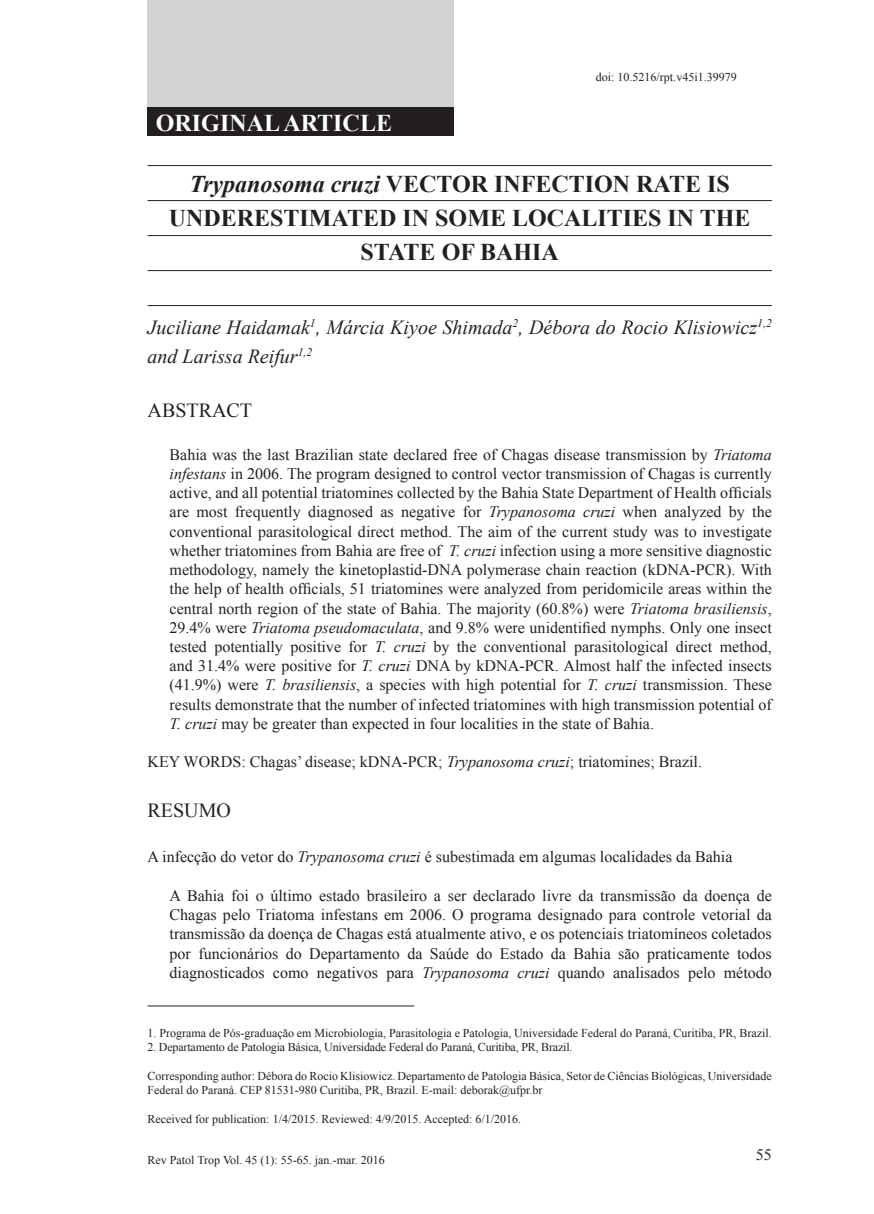
<style>
.page{position:relative;width:874px;height:1214px;background:#fff}
.page>*{position:absolute;margin:0;border:0;box-sizing:border-box;transform-origin:0 0}
.t1{font:700 24px/34px "Times New Roman";color:#231f20;text-align:center}
.t2{font:700 24px "Times New Roman";color:#fff}
.t3{font:italic 20px/28.8px "Times New Roman";color:#231f20}
.t4{font:20px "Times New Roman";color:#231f20}
.resumo{font:16px/19.2px "Times New Roman";color:#231f20;text-align:justify}
.t5{font:12px/14.4px "Times New Roman";color:#231f20}
.s1{font-style:italic}
</style>
<div class="page">
<div style="left:147px;top:0;width:307px;height:108px;background:#d1d2d4"></div>
<div style="left:147px;top:108px;width:307px;height:28px;background:#231f20"></div>
<hr style="left:147px;top:270px;width:624px;height:1px;background:#231f20">
<hr style="left:147px;top:305px;width:624px;height:1px;background:#231f20">
<hr style="left:147px;top:200px;width:624px;height:1px;background:#231f20">
<hr style="left:147px;top:235px;width:624px;height:1px;background:#231f20">
<hr style="left:147px;top:165px;width:624px;height:1px;background:#231f20">
<hr style="left:147px;top:1005px;width:267px;height:1px;background:#231f20">
<p class="t2" style="left:156px;top:106px;width:237px">ORIGINAL ARTICLE</p>
<p class="t5" style="left:595px;top:70px;width:142px">doi: 10.5216/rpt.v45i1.39979</p>
<p class="t1" style="left:169px;top:166px;width:583px"><span class="s1">Trypanosoma cruzi</span> VECTOR INFECTION RATE IS<br>UNDERESTIMATED IN SOME LOCALITIES IN THE<br>STATE OF BAHIA</p>
<p class="t3" style="left:147px;top:312px;width:625px">Juciliane Haidamak<sup>1</sup>, Márcia Kiyoe Shimada<sup>2</sup>, Débora do Rocio Klisiowicz<sup>1,2 </sup>and Larissa Reifur<sup>1,2</sup></p>
<p class="t4" style="left:147px;top:396px;width:106px">ABSTRACT</p>
<p class="resumo" style="left:169px;top:444px;width:603px">Bahia was the last Brazilian state declared free of Chagas disease transmission by <span class="s1">Triatoma infestans</span> in 2006. The program designed to control vector transmission of Chagas is currently active, and all potential triatomines collected by the Bahia State Department of Health officials are most frequently diagnosed as negative for <span class="s1">Trypanosoma cruzi</span> when analyzed by the conventional parasitological direct method. The aim of the current study was to investigate whether triatomines from Bahia are free of <span class="s1">T. cruzi</span> infection using a more sensitive diagnostic methodology, namely the kinetoplastid-DNA polymerase chain reaction (kDNA-PCR). With the help of health officials, 51 triatomines were analyzed from peridomicile areas within the central north region of the state of Bahia. The majority (60.8%) were <span class="s1">Triatoma brasiliensis</span>, 29.4% were <span class="s1">Triatoma pseudomaculata</span>, and 9.8% were unidentified nymphs. Only one insect tested potentially positive for <span class="s1">T. cruzi</span> by the conventional parasitological direct method, and 31.4% were positive for <span class="s1">T. cruzi</span> DNA by kDNA-PCR. Almost half the infected insects (41.9%) were <span class="s1">T. brasiliensis</span>, a species with high potential for <span class="s1">T. cruzi</span> transmission. These results demonstrate that the number of infected triatomines with high transmission potential of <span class="s1">T. cruzi</span> may be greater than expected in four localities in the state of Bahia.</p>
<p class="resumo" style="left:147px;top:752px;width:555px">KEY WORDS: Chagas’ disease; kDNA-PCR; <span class="s1">Trypanosoma cruzi</span>; triatomines; Brazil.</p>
<p class="t4" style="left:147px;top:797px;width:85px">RESUMO</p>
<p class="resumo" style="left:147px;top:847px;width:586px">A infecção do vetor do <span class="s1">Trypanosoma cruzi</span> é subestimada em algumas localidades da Bahia</p>
<p class="resumo" style="left:169px;top:885px;width:603px">A Bahia foi o último estado brasileiro a ser declarado livre da transmissão da doença de Chagas pelo Triatoma infestans em 2006. O programa designado para controle vetorial da transmissão da doença de Chagas está atualmente ativo, e os potenciais triatomíneos coletados por funcionários do Departamento da Saúde do Estado da Bahia são praticamente todos diagnosticados como negativos para <span class="s1">Trypanosoma cruzi</span> quando analisados pelo método</p>
<p class="t5" style="left:147px;top:1025px;width:625px">1. Programa de Pós-graduação em Microbiologia, Parasitologia e Patologia, Universidade Federal do Paraná, Curitiba, PR, Brazil.</p>
<p class="t5" style="left:147px;top:1039px;width:426px">2. Departamento de Patologia Básica, Universidade Federal do Paraná, Curitiba, PR, Brazil.</p>
<p class="t5" style="left:147px;top:1068px;width:625px">Corresponding author: Débora do Rocio Klisiowicz. Departamento de Patologia Básica, Setor de Ciências Biológicas, Universidade<br>Federal do Paraná. CEP 81531-980 Curitiba, PR, Brazil. E-mail: deborak@ufpr.br</p>
<p class="t5" style="left:147px;top:1111px;width:375px">Received for publication: 1/4/2015. Reviewed: 4/9/2015. Accepted: 6/1/2016.</p>
<p class="t5" style="left:147px;top:1152px;width:238px">Rev Patol Trop Vol. 45 (1): 55-65. jan.-mar. 2016</p>
<p class="resumo" style="left:755px;top:1144px;width:17px">55</p>
</div>
